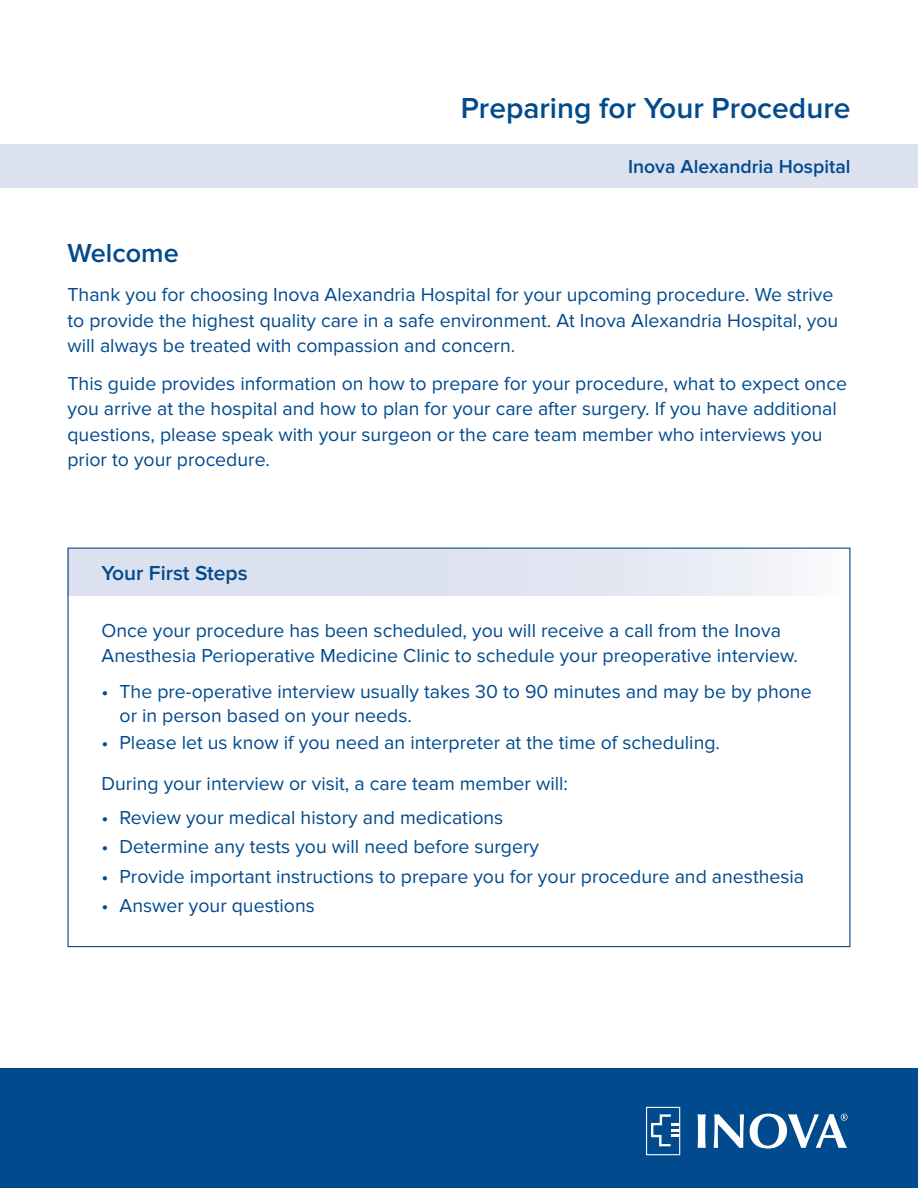
<style>
.page{position:relative;width:918px;height:1188px;background:#fff}
.page>*{position:absolute;margin:0;border:0;box-sizing:border-box;transform-origin:0 0}
.t1{font:600 30px "Proxima Nova";color:#004a8d}
.t2{font:600 27px "Proxima Nova";color:#004a8d}
.t3{font:600 21px "Proxima Nova";color:#004a8d}
.t4{font:19.5px/25.5px "Proxima Nova";color:#004a8d}
.t5{font:600 19.5px "Proxima Nova";color:#004a8d}
</style>
<div class="page">
<div style="left:68px;top:550px;width:782px;height:45px;background:linear-gradient(to right,#d5dbec,#eff2f7)"></div>
<div style="left:0;top:1068px;width:918px;height:120px;background:#004a8d"></div>
<div style="left:646px;top:1107px;width:34px;height:48px;border:1px solid #fff"></div>
<svg style="left:651px;top:1114px;width:29px;height:32px"></svg>
<svg style="left:698px;top:1114px;width:8px;height:34px"></svg>
<svg style="left:714px;top:1114px;width:30px;height:34px"></svg>
<svg style="left:750px;top:1114px;width:98px;height:35px"></svg>
<div style="left:0;top:145px;width:918px;height:43px;background:#dce1ef"></div>
<h1 class="t1" style="left:461px;top:91px;width:391px">Preparing for Your Procedure</h1>
<p class="t5" style="left:628px;top:155px;width:224px">Inova Alexandria Hospital</p>
<h2 class="t2" style="left:68px;top:238px;width:113px">Welcome</h2>
<p class="t4" style="left:68px;top:282px;width:772px">Thank you for choosing Inova Alexandria Hospital for your upcoming procedure. We strive to provide the highest quality care in a safe environment. At Inova Alexandria Hospital, you will always be treated with compassion and concern.</p>
<p class="t4" style="left:68px;top:371px;width:781px">This guide provides information on how to prepare for your procedure, what to expect once you arrive at the hospital and how to plan for your care after surgery. If you have additional questions, please speak with your surgeon or the care team member who interviews you prior to your procedure.</p>
<p class="t3" style="left:102px;top:561px;width:148px">Your First Steps</p>
<p class="t4" style="left:102px;top:618px;width:698px">Once your procedure has been scheduled, you will receive a call from the Inova<br>Anesthesia Perioperative Medicine Clinic to schedule your preoperative interview.</p>
<p class="t4" style="left:120px;top:680px;width:694px;line-height:24px;text-indent:-18px">• The pre-operative interview usually takes 30 to 90 minutes and may be by phone or in person based on your needs.</p>
<p class="t4" style="left:102px;top:723px;width:620px;line-height:40.5px">• Please let us know if you need an interpreter at the time of scheduling.<br>During your interview or visit, a care team member will:</p>
<p class="t4" style="left:102px;top:805px;width:403px">• Review your medical history and medications</p>
<p class="t4" style="left:102px;top:834px;width:439px">• Determine any tests you will need before surgery</p>
<p class="t4" style="left:102px;top:864px;width:704px">• Provide important instructions to prepare you for your procedure and anesthesia</p>
<p class="t4" style="left:102px;top:893px;width:215px">• Answer your questions</p>
</div>
